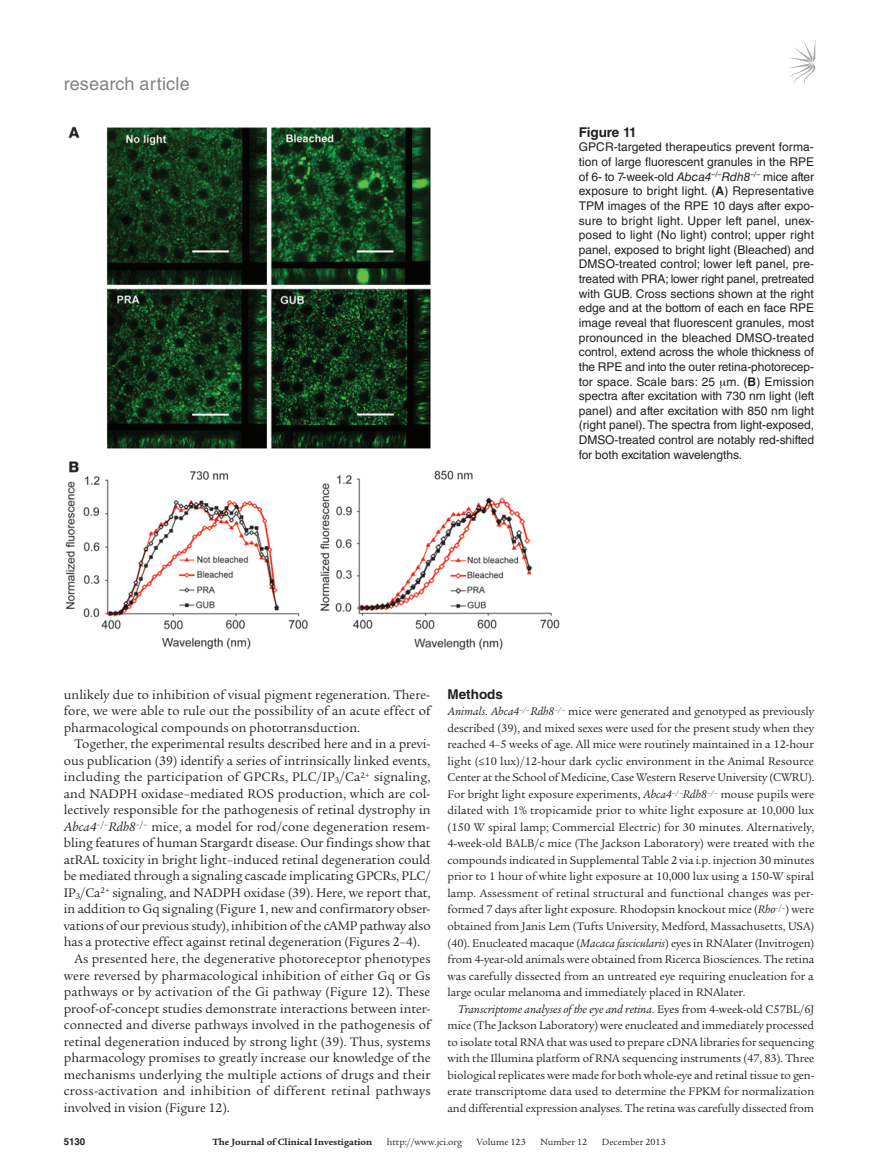
<style>
.page{position:relative;width:878px;height:1175px;background:#fff}
.page>*{position:absolute;margin:0;border:0;box-sizing:border-box;transform-origin:0 0}
.t1{font:18px "Helvetica LT Std";letter-spacing:.01em;color:#808285}
.t2{font:13.5px/16.5px "Legacy Serif Std";color:#231f20;text-align:justify}
.t3{font:13.5px "Legacy Serif Std";letter-spacing:.025em;color:#231f20}
.t4{font:700 13.5px "Helvetica LT Std";color:#231f20}
.t5{font:12px/16.5px "Legacy Serif Std";letter-spacing:-.005em;color:#231f20;text-align:justify}
.t6{font:12px/14.7px "Helvetica LT Std";letter-spacing:-.005em;color:#231f20;text-align:justify}
.t7{font:9.75px "Legacy Serif Std";color:#231f20}
.t8{font:700 9.75px "Legacy Serif Std";color:#231f20}
.t9{font:700 9.75px "Helvetica LT Std";color:#231f20}
.s1{font-style:italic}
.s2{font-weight:700}
</style>
<div class="page">
<svg style="left:789px;top:42px;width:26px;height:43px"></svg>
<img style="left:65px;top:126px;width:495px;height:525px">
<h1 class="t1" style="left:64px;top:73px;width:127px">research article</h1>
<p class="t4" style="left:578px;top:124px;width:60px">Figure 11</p>
<p class="t6" style="left:578px;top:140px;width:237px">GPCR-targeted therapeutics prevent forma&shy;tion of large fluorescent granules in the RPE of 6- to 7-week-old <span class="s1">Abca4</span><sup>–/–</sup><span class="s1">Rdh8</span><sup>–/–</sup> mice after exposure to bright light. (<span class="s2">A</span>) Representative TPM images of the RPE 10 days after expo&shy;sure to bright light. Upper left panel, unex&shy;posed to light (No light) control; upper right panel, exposed to bright light (Bleached) and DMSO-treated control; lower left panel, pre&shy;treated with PRA; lower right panel, pretreated with GUB. Cross sections shown at the right edge and at the bottom of each en face RPE image reveal that fluorescent granules, most pronounced in the bleached DMSO-treated control, extend across the whole thickness of the RPE and into the outer retina-photorecep&shy;tor space. Scale bars: 25 m. (<span class="s2">B</span>) Emission spectra after excitation with 730 nm light (left panel) and after excitation with 850 nm light (right panel). The spectra from light-exposed, DMSO-treated control are notably red-shifted for both excitation wavelengths.</p>
<p class="t2" style="left:64px;top:686px;width:368px">unlikely due to inhibition of visual pigment regeneration. There&shy;fore, we were able to rule out the possibility of an acute effect of pharmacological compounds on phototransduction.</p>
<p class="t2" style="left:74px;top:736px;width:357px">Together, the experimental results described here and in a previ-</p>
<p class="t2" style="left:64px;top:752px;width:368px">ous publication (39) identify a series of intrinsically linked events,</p>
<p class="t2" style="left:64px;top:769px;width:368px">including the participation of GPCRs, PLC/IP<sub>3</sub>/Ca<sup>2+</sup> signaling,</p>
<p class="t2" style="left:64px;top:785px;width:368px">and NADPH oxidase–mediated ROS production, which are col-</p>
<p class="t2" style="left:64px;top:802px;width:368px">lectively responsible for the pathogenesis of retinal dystrophy in</p>
<p class="t2" style="left:64px;top:818px;width:368px"><span class="s1">Abca4</span><sup>–/–</sup><span class="s1">Rdh8</span><sup>–/–</sup> mice, a model for rod/cone degeneration resem-</p>
<p class="t2" style="left:64px;top:835px;width:368px">bling features of human Stargardt disease. Our findings show that</p>
<p class="t2" style="left:64px;top:851px;width:368px">atRAL toxicity in bright light–induced retinal degeneration could</p>
<p class="t2" style="left:64px;top:868px;width:368px">be mediated through a signaling cascade implicating GPCRs, PLC/</p>
<p class="t2" style="left:64px;top:884px;width:368px">IP<sub>3</sub>/Ca<sup>2+</sup> signaling, and NADPH oxidase (39). Here, we report that,</p>
<p class="t2" style="left:64px;top:901px;width:368px">in addition to Gq signaling (Figure 1, new and confirmatory obser-</p>
<p class="t2" style="left:64px;top:917px;width:368px">vations of our previous study), inhibition of the cAMP pathway also</p>
<p class="t2" style="left:64px;top:934px;width:357px">has a protective effect against retinal degeneration (Figures 2–4).</p>
<p class="t2" style="left:74px;top:950px;width:358px">As presented here, the degenerative photoreceptor phenotypes</p>
<p class="t2" style="left:64px;top:967px;width:368px">were reversed by pharmacological inhibition of either Gq or Gs</p>
<p class="t2" style="left:64px;top:983px;width:368px">pathways or by activation of the Gi pathway (Figure 12). These</p>
<p class="t2" style="left:64px;top:1000px;width:368px">proof-of-concept studies demonstrate interactions between inter-</p>
<p class="t2" style="left:64px;top:1016px;width:368px">connected and diverse pathways involved in the pathogenesis of</p>
<p class="t2" style="left:64px;top:1033px;width:368px">retinal degeneration induced by strong light (39). Thus, systems</p>
<p class="t2" style="left:64px;top:1049px;width:368px">pharmacology promises to greatly increase our knowledge of the</p>
<p class="t2" style="left:64px;top:1066px;width:368px">mechanisms underlying the multiple actions of drugs and their</p>
<p class="t3" style="left:64px;top:1083px;width:368px">cross-activation and inhibition of different retinal pathways</p>
<p class="t2" style="left:64px;top:1099px;width:168px">involved in vision (Figure 12).</p>
<p class="t4" style="left:447px;top:686px;width:57px">Methods</p>
<p class="t5" style="left:447px;top:703px;width:368px"><span class="s1">Animals</span>. <span class="s1">Abca4</span><sup>–/–</sup><span class="s1">Rdh8</span><sup>–/–</sup> mice were generated and genotyped as previously described (39), and mixed sexes were used for the present study when they reached 4–5 weeks of age. All mice were routinely maintained in a 12-hour light (≤10 lux)/12-hour dark cyclic environment in the Animal Resource Center at the School of Medicine, Case Western Reserve University (CWRU).<br>For bright light exposure experiments, <span class="s1">Abca4</span><sup>–/–</sup><span class="s1">Rdh8</span><sup>–/–</sup> mouse pupils were dilated with 1% tropicamide prior to white light exposure at 10,000 lux (150 W spiral lamp; Commercial Electric) for 30 minutes. Alternatively, 4-week-old BALB/c mice (The Jackson Laboratory) were treated with the compounds indicated in Supplemental Table 2 via i.p. injection 30 minutes prior to 1 hour of white light exposure at 10,000 lux using a 150-W spiral lamp. Assessment of retinal structural and functional changes was per&shy;formed 7 days after light exposure. Rhodopsin knockout mice (<span class="s1">Rho</span><sup>–/–</sup>) were obtained from Janis Lem (Tufts University, Medford, Massachusetts, USA) (40). Enucleated macaque (<span class="s1">Macaca fascicularis</span>) eyes in RNAlater (Invitrogen) from 4-year-old animals were obtained from Ricerca Biosciences. The retina was carefully dissected from an untreated eye requiring enucleation for a large ocular melanoma and immediately placed in RNAlater.</p>
<p class="t5" style="left:447px;top:1000px;width:368px;text-indent:11px"><span class="s1">Transcriptome analyses of the eye and retina</span>. Eyes from 4-week-old C57BL/6J mice (The Jackson Laboratory) were enucleated and immediately processed to isolate total RNA that was used to prepare cDNA libraries for sequencing with the Illumina platform of RNA sequencing instruments (47, 83). Three biological replicates were made for both whole-eye and retinal tissue to gen&shy;erate transcriptome data used to determine the FPKM for normalization and differential expression analyses. The retina was carefully dissected from</p>
<p class="t9" style="left:64px;top:1135px;width:23px">5130</p>
<p class="t8" style="left:212px;top:1135px;width:161px">The Journal of Clinical Investigation</p>
<p class="t7" style="left:387px;top:1136px;width:77px">http://www.jci.org</p>
<p class="t7" style="left:477px;top:1136px;width:50px">Volume 123</p>
<p class="t7" style="left:540px;top:1136px;width:48px">Number 12</p>
<p class="t7" style="left:602px;top:1136px;width:65px">December 2013</p>
</div>
